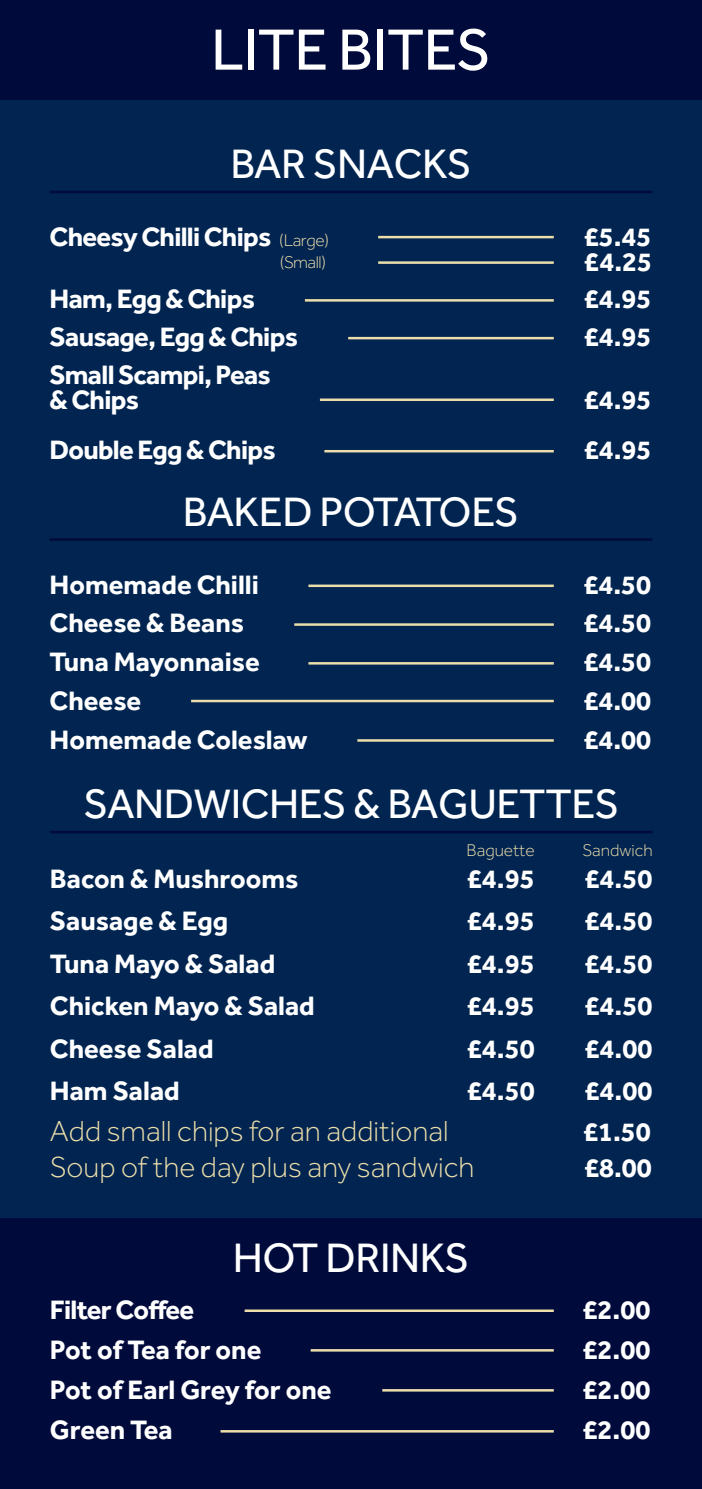
<style>
.page{position:relative;width:702px;height:1489px;background:#fff}
.page>*{position:absolute;margin:0;border:0;box-sizing:border-box;transform-origin:0 0}
.t1{font:60px "Effra";letter-spacing:-.01em;color:#fff}
.t2{font:42.5px "Effra";letter-spacing:-.01em;color:#fff}
.t3{font:300 30px "Effra";color:#ecdeab}
.t4{font:700 27.5px/25px "Effra";color:#fff}
.t5{font:700 27.5px "Effra";letter-spacing:-.025em;color:#fff}
.t6{font:300 17.5px "Effra";color:#ecdeab}
.s1{font-weight:300;font-size:17.5px;color:#ecdeab}
</style>
<div class="page">
<div style="left:0;top:100px;width:702px;height:1142px;background:#012450"></div>
<div style="left:0;top:1218px;width:702px;height:270px;background:#000b3b"></div>
<div style="left:0;top:0;width:702px;height:100px;background:#000b3b"></div>
<hr style="left:324px;top:450px;width:229px;height:2px;background:#ecdeab">
<hr style="left:320px;top:398px;width:233px;height:3px;background:#ecdeab">
<hr style="left:348px;top:337px;width:205px;height:2px;background:#ecdeab">
<hr style="left:305px;top:299px;width:248px;height:2px;background:#ecdeab">
<hr style="left:378px;top:261px;width:175px;height:3px;background:#ecdeab">
<hr style="left:378px;top:236px;width:175px;height:2px;background:#ecdeab">
<hr style="left:308px;top:584px;width:245px;height:3px;background:#ecdeab">
<hr style="left:294px;top:623px;width:259px;height:2px;background:#ecdeab">
<hr style="left:308px;top:662px;width:245px;height:2px;background:#ecdeab">
<hr style="left:191px;top:699px;width:362px;height:3px;background:#ecdeab">
<hr style="left:357px;top:739px;width:196px;height:2px;background:#ecdeab">
<hr style="left:244px;top:1309px;width:309px;height:2px;background:#ecdeab">
<hr style="left:310px;top:1348px;width:243px;height:3px;background:#ecdeab">
<hr style="left:382px;top:1388px;width:171px;height:3px;background:#ecdeab">
<hr style="left:220px;top:1429px;width:333px;height:3px;background:#ecdeab">
<hr style="left:50px;top:191px;width:602px;height:2px;background:#000b3b">
<hr style="left:50px;top:538px;width:602px;height:2px;background:#000b3b">
<hr style="left:50px;top:830px;width:602px;height:3px;background:#000b3b">
<p class="t1" style="left:211px;top:15px;width:281px">LITE BITES</p>
<p class="t2" style="left:230px;top:139px;width:243px">BAR SNACKS</p>
<p class="t5" style="left:50px;top:220px;width:281px">Cheesy Chilli Chips <span class="s1">(Large)</span></p>
<p class="t6" style="left:280px;top:253px;width:48px">(Small)</p>
<p class="t5" style="left:50px;top:282px;width:207px">Ham, Egg &amp; Chips</p>
<p class="t5" style="left:50px;top:320px;width:250px">Sausage, Egg &amp; Chips</p>
<p class="t5" style="left:50px;top:357px;width:223px">Small Scampi, Peas</p>
<p class="t4" style="left:50px;top:386px;width:91px">&amp; Chips</p>
<p class="t5" style="left:50px;top:432px;width:227px">Double Egg &amp; Chips</p>
<p class="t2" style="left:183px;top:486px;width:337px">BAKED POTATOES</p>
<p class="t4" style="left:50px;top:571px;width:211px">Homemade Chilli</p>
<p class="t4" style="left:50px;top:610px;width:196px">Cheese &amp; Beans</p>
<p class="t4" style="left:50px;top:648px;width:212px">Tuna Mayonnaise</p>
<p class="t4" style="left:50px;top:687px;width:93px">Cheese</p>
<p class="t4" style="left:50px;top:726px;width:259px">Homemade Coleslaw</p>
<p class="t4" style="left:583px;top:224px;width:70px">£5.45 £4.25</p>
<p class="t4" style="left:583px;top:286px;width:69px">£4.95</p>
<p class="t4" style="left:583px;top:324px;width:69px">£4.95</p>
<p class="t4" style="left:583px;top:386px;width:69px">£4.95</p>
<p class="t4" style="left:583px;top:436px;width:69px">£4.95</p>
<p class="t4" style="left:583px;top:571px;width:69px">£4.50</p>
<p class="t4" style="left:583px;top:610px;width:69px">£4.50</p>
<p class="t4" style="left:583px;top:648px;width:69px">£4.50</p>
<p class="t4" style="left:583px;top:687px;width:69px">£4.00</p>
<p class="t4" style="left:583px;top:726px;width:69px">£4.00</p>
<p class="t2" style="left:83px;top:779px;width:537px">SANDWICHES &amp; BAGUETTES</p>
<p class="t6" style="left:466px;top:840px;width:70px">Baguette</p>
<p class="t6" style="left:582px;top:840px;width:72px">Sandwich</p>
<p class="t4" style="left:50px;top:865px;width:250px">Bacon &amp; Mushrooms</p>
<p class="t4" style="left:50px;top:908px;width:180px">Sausage &amp; Egg</p>
<p class="t4" style="left:50px;top:950px;width:227px">Tuna Mayo &amp; Salad</p>
<p class="t4" style="left:50px;top:993px;width:266px">Chicken Mayo &amp; Salad</p>
<p class="t4" style="left:50px;top:1035px;width:165px">Cheese Salad</p>
<p class="t4" style="left:50px;top:1078px;width:131px">Ham Salad</p>
<p class="t3" style="left:50px;top:1114px;width:400px">Add small chips for an additional</p>
<p class="t4" style="left:583px;top:1119px;width:69px">£1.50</p>
<p class="t3" style="left:50px;top:1150px;width:426px">Soup of the day plus any sandwich</p>
<p class="t4" style="left:584px;top:1155px;width:69px">£8.00</p>
<p class="t4" style="left:467px;top:865px;width:69px">£4.95</p>
<p class="t4" style="left:584px;top:865px;width:69px">£4.50</p>
<p class="t4" style="left:467px;top:908px;width:69px">£4.95</p>
<p class="t4" style="left:584px;top:908px;width:69px">£4.50</p>
<p class="t4" style="left:467px;top:950px;width:69px">£4.95</p>
<p class="t4" style="left:584px;top:950px;width:69px">£4.50</p>
<p class="t4" style="left:467px;top:993px;width:69px">£4.95</p>
<p class="t4" style="left:584px;top:993px;width:69px">£4.50</p>
<p class="t4" style="left:467px;top:1035px;width:69px">£4.50</p>
<p class="t4" style="left:584px;top:1035px;width:69px">£4.00</p>
<p class="t4" style="left:467px;top:1078px;width:69px">£4.50</p>
<p class="t4" style="left:584px;top:1078px;width:69px">£4.00</p>
<p class="t2" style="left:233px;top:1232px;width:238px">HOT DRINKS</p>
<p class="t5" style="left:50px;top:1293px;width:146px">Filter Coffee</p>
<p class="t4" style="left:50px;top:1336px;width:213px">Pot of Tea for one</p>
<p class="t4" style="left:50px;top:1376px;width:283px">Pot of Earl Grey for one</p>
<p class="t4" style="left:50px;top:1416px;width:124px">Green Tea</p>
<p class="t4" style="left:582px;top:1296px;width:69px">£2.00</p>
<p class="t4" style="left:582px;top:1336px;width:69px">£2.00</p>
<p class="t4" style="left:582px;top:1376px;width:69px">£2.00</p>
<p class="t4" style="left:582px;top:1416px;width:69px">£2.00</p>
</div>
